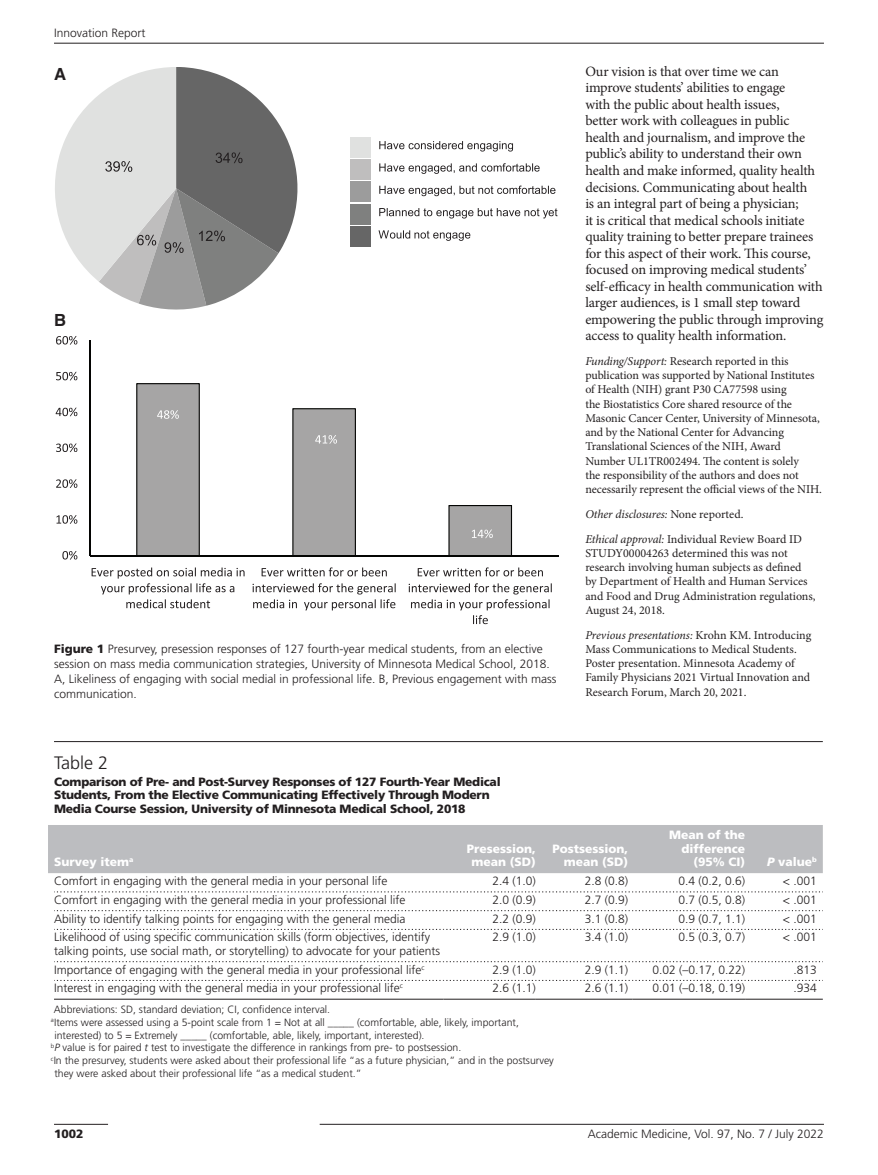
<style>
.page{position:relative;width:878px;height:1175px;background:#fff}
.page>*{position:absolute;margin:0;border:0;box-sizing:border-box;transform-origin:0 0}
.t1{font:300 18px "Frutiger LT Std";color:#231f20}
.t2{font:700 16.8px "Helvetica";color:#231f20}
.t3{font:14.25px/16.5px "Minion Pro";letter-spacing:-.01em;color:#231f20}
.t4{font:300 12px/15px "Frutiger LT Std";color:#231f20}
.t5{font:12px/14.2px "Minion Pro";letter-spacing:-.005em;color:#231f20}
.t6{font:900 12px/13.5px "Frutiger";letter-spacing:-.02em;color:#231f20}
.t7{font:900 12px/13.5px "Frutiger";color:#fff;text-align:right}
.t8{font:300 10.5px "Frutiger LT Std";color:#231f20}
.s1{font-family:"Frutiger";font-weight:900}
.s2{font-style:italic}
.s3{font-family:"Frutiger LT Std";font-style:italic}
</style>
<div class="page">
<hr style="left:320px;top:1124px;width:504px;height:1px;background:#231f20">
<hr style="left:54px;top:1124px;width:54px;height:1px;background:#231f20">
<hr style="left:54px;top:43px;width:770px;height:1px;background:#231f20">
<div style="left:48px;top:825px;width:774px;height:48px;background:#bcbdc0"></div>
<svg style="left:54px;top:891px;width:769px;height:1px"></svg>
<svg style="left:54px;top:910px;width:769px;height:1px"></svg>
<svg style="left:54px;top:929px;width:769px;height:1px"></svg>
<svg style="left:54px;top:961px;width:769px;height:1px"></svg>
<svg style="left:54px;top:980px;width:769px;height:1px"></svg>
<hr style="left:54px;top:998px;width:389px;height:1px;background:#231f20">
<hr style="left:443px;top:998px;width:93px;height:1px;background:#231f20">
<hr style="left:536px;top:998px;width:96px;height:1px;background:#231f20">
<hr style="left:632px;top:998px;width:113px;height:1px;background:#231f20">
<hr style="left:745px;top:998px;width:77px;height:1px;background:#231f20">
<hr style="left:54px;top:741px;width:768px;height:1px;background:#231f20">
<svg style="left:55px;top:67px;width:243px;height:243px"></svg>
<div style="left:350px;top:137px;width:20px;height:20px;background:#e0e1e0"></div>
<div style="left:350px;top:159px;width:20px;height:21px;background:#bfbebe"></div>
<div style="left:350px;top:182px;width:20px;height:20px;background:#9c9c9c"></div>
<div style="left:350px;top:204px;width:20px;height:20px;background:#7f807f"></div>
<div style="left:350px;top:226px;width:20px;height:21px;background:#666"></div>
<svg style="left:379px;top:141px;width:134px;height:10px"></svg>
<svg style="left:379px;top:163px;width:160px;height:11px"></svg>
<svg style="left:379px;top:186px;width:176px;height:10px"></svg>
<svg style="left:379px;top:208px;width:178px;height:10px"></svg>
<svg style="left:378px;top:230px;width:92px;height:11px"></svg>
<svg style="left:136px;top:383px;width:376px;height:172px"></svg>
<hr style="left:89px;top:341px;width:1px;height:215px;background:#040503">
<hr style="left:90px;top:555px;width:468px;height:1px;background:#040503">
<svg style="left:62px;top:551px;width:15px;height:8px"></svg>
<svg style="left:56px;top:515px;width:21px;height:9px"></svg>
<svg style="left:56px;top:479px;width:21px;height:9px"></svg>
<svg style="left:56px;top:443px;width:21px;height:9px"></svg>
<svg style="left:56px;top:407px;width:21px;height:9px"></svg>
<svg style="left:56px;top:372px;width:21px;height:8px"></svg>
<svg style="left:56px;top:336px;width:21px;height:8px"></svg>
<svg style="left:92px;top:567px;width:152px;height:41px"></svg>
<svg style="left:261px;top:567px;width:126px;height:9px"></svg>
<svg style="left:252px;top:583px;width:143px;height:27px"></svg>
<svg style="left:417px;top:567px;width:126px;height:9px"></svg>
<svg style="left:408px;top:583px;width:143px;height:41px"></svg>
<svg style="left:157px;top:410px;width:22px;height:9px"></svg>
<svg style="left:315px;top:435px;width:22px;height:9px"></svg>
<svg style="left:472px;top:529px;width:21px;height:9px"></svg>
<p class="t4" style="left:54px;top:26px;width:93px">Innovation Report</p>
<h2 class="t2" style="left:54px;top:64px;width:14px">A</h2>
<h2 class="t2" style="left:54px;top:310px;width:14px">B</h2>
<p class="t4" style="left:54px;top:641px;width:504px"><span class="s1">Figure 1</span> Presurvey, presession responses of 127 fourth-year medical students, from an elective session on mass media communication strategies, University of Minnesota Medical School, 2018.<br>A, Likeliness of engaging with social medial in professional life. B, Previous engagement with mass communication.</p>
<h1 class="t1" style="left:54px;top:752px;width:56px">Table 2</h1>
<p class="t6" style="left:54px;top:775px;width:448px">Comparison of Pre- and Post-Survey Responses of 127 Fourth-Year Medical<br>Students, From the Elective Communicating Effectively Through Modern<br>Media Course Session, University of Minnesota Medical School, 2018</p>
<p class="t3" style="left:585px;top:63px;width:239px">Our vision is that over time we can improve students’ abilities to engage<br>with the public about health issues,<br>better work with colleagues in public health and journalism, and improve the public’s ability to understand their own health and make informed, quality health decisions. Communicating about health<br>is an integral part of being a physician;<br>it is critical that medical schools initiate quality training to better prepare trainees for this aspect of their work. This course, focused on improving medical students’ self-efficacy in health communication with larger audiences, is 1 small step toward empowering the public through improving access to quality health information.</p>
<p class="t5" style="left:585px;top:354px;width:238px"><span class="s2">Funding/Support:</span> Research reported in this publication was supported by National Institutes of Health (NIH) grant P30 CA77598 using<br>the Biostatistics Core shared resource of the Masonic Cancer Center, University of Minnesota, and by the National Center for Advancing Translational Sciences of the NIH, Award Number UL1TR002494. The content is solely<br>the responsibility of the authors and does not necessarily represent the official views of the NIH.</p>
<p class="t5" style="left:585px;top:501px;width:218px;line-height:24.8px"><span class="s2">Other disclosures:</span> None reported.<br><span class="s2">Ethical approval:</span> Individual Review Board ID</p>
<p class="t5" style="left:585px;top:546px;width:232px">STUDY00004263 determined this was not research involving human subjects as defined by Department of Health and Human Services and Food and Drug Administration regulations, August 24, 2018.</p>
<p class="t5" style="left:585px;top:627px;width:227px"><span class="s2">Previous presentations:</span> Krohn KM. Introducing Mass Communications to Medical Students.<br>Poster presentation. Minnesota Academy of Family Physicians 2021 Virtual Innovation and Research Forum, March 20, 2021.</p>
<p class="t7" style="left:54px;top:855px;width:81px">Survey item<sup>a</sup></p>
<p class="t7" style="left:467px;top:842px;width:70px;text-align:center">Presession, mean (SD)</p>
<p class="t7" style="left:552px;top:842px;width:77px">Postsession, mean (SD)</p>
<p class="t7" style="left:669px;top:828px;width:78px">Mean of the difference (95% CI)</p>
<p class="t7" style="left:767px;top:855px;width:51px"><span class="s3">P</span> value<sup>b</sup></p>
<p class="t4" style="left:54px;top:873px;width:335px">Comfort in engaging with the general media in your personal life</p>
<p class="t4" style="left:492px;top:873px;width:45px">2.4 (1.0)</p>
<p class="t4" style="left:584px;top:873px;width:45px">2.8 (0.8)</p>
<p class="t4" style="left:678px;top:873px;width:68px">0.4 (0.2, 0.6)</p>
<p class="t4" style="left:782px;top:873px;width:35px">&lt; .001</p>
<p class="t4" style="left:54px;top:892px;width:353px">Comfort in engaging with the general media in your professional life</p>
<p class="t4" style="left:492px;top:892px;width:45px">2.0 (0.9)</p>
<p class="t4" style="left:584px;top:892px;width:45px">2.7 (0.9)</p>
<p class="t4" style="left:678px;top:892px;width:68px">0.7 (0.5, 0.8)</p>
<p class="t4" style="left:782px;top:892px;width:35px">&lt; .001</p>
<p class="t4" style="left:54px;top:911px;width:353px">Ability to identify talking points for engaging with the general media</p>
<p class="t4" style="left:492px;top:911px;width:45px">2.2 (0.9)</p>
<p class="t4" style="left:584px;top:911px;width:45px">3.1 (0.8)</p>
<p class="t4" style="left:678px;top:911px;width:68px">0.9 (0.7, 1.1)</p>
<p class="t4" style="left:782px;top:911px;width:35px">&lt; .001</p>
<p class="t4" style="left:54px;top:930px;width:388px;line-height:13.5px">Likelihood of using specific communication skills (form objectives, identify talking points, use social math, or storytelling) to advocate for your patients</p>
<p class="t4" style="left:492px;top:930px;width:45px">2.9 (1.0)</p>
<p class="t4" style="left:584px;top:930px;width:45px">3.4 (1.0)</p>
<p class="t4" style="left:678px;top:930px;width:68px">0.5 (0.3, 0.7)</p>
<p class="t4" style="left:782px;top:930px;width:35px">&lt; .001</p>
<p class="t4" style="left:54px;top:962px;width:372px">Importance of engaging with the general media in your professional life<sup>c</sup></p>
<p class="t4" style="left:492px;top:962px;width:45px">2.9 (1.0)</p>
<p class="t4" style="left:584px;top:962px;width:45px">2.9 (1.1)</p>
<p class="t4" style="left:652px;top:962px;width:94px">0.02 (–0.17, 0.22)</p>
<p class="t4" style="left:793px;top:962px;width:25px">.813</p>
<p class="t4" style="left:54px;top:981px;width:350px">Interest in engaging with the general media in your professional life<sup>c</sup></p>
<p class="t4" style="left:492px;top:981px;width:45px">2.6 (1.1)</p>
<p class="t4" style="left:584px;top:981px;width:45px">2.6 (1.1)</p>
<p class="t4" style="left:652px;top:981px;width:94px">0.01 (–0.18, 0.19)</p>
<p class="t4" style="left:793px;top:981px;width:25px">.934</p>
<p class="t8" style="left:54px;top:1003px;width:278px">Abbreviations: SD, standard deviation; CI, confidence interval.</p>
<p class="t8" style="left:51px;top:1016px;width:469px"><sup>a</sup>Items were assessed using a 5-point scale from 1 = Not at all _____ (comfortable, able, likely, important,</p>
<p class="t8" style="left:54px;top:1029px;width:371px">interested) to 5 = Extremely _____ (comfortable, able, likely, important, interested).</p>
<p class="t8" style="left:51px;top:1041px;width:412px"><sup>b</sup><span class="s2">P</span> value is for paired <span class="s2">t</span> test to investigate the difference in rankings from pre- to postsession.</p>
<p class="t8" style="left:51px;top:1054px;width:504px"><sup>c</sup>In the presurvey, students were asked about their professional life “as a future physician,” and in the postsurvey</p>
<p class="t8" style="left:54px;top:1067px;width:309px">they were asked about their professional life “as a medical student.”</p>
<p class="t6" style="left:54px;top:1127px;width:31px">1002</p>
<p class="t4" style="left:587px;top:1126px;width:238px">Academic Medicine, Vol. 97, No. 7 / July 2022</p>
</div>
